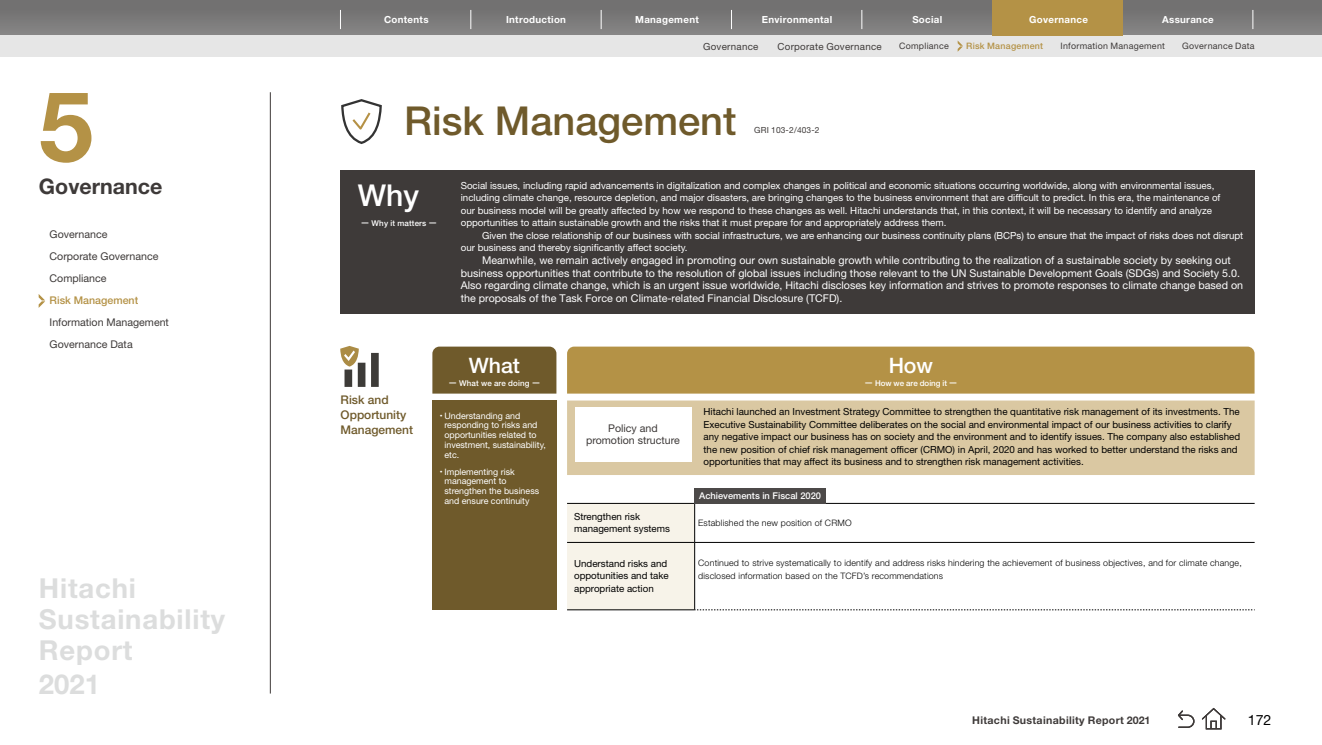
<style>
.page{position:relative;width:1322px;height:745px;background:#fff}
.page>*{position:absolute;margin:0;border:0;box-sizing:border-box;transform-origin:0 0}
.t1{font:700 97.5px "Helvetica Neue LT Std";color:#b49246}
.t2{font:500 39.88px "Helvetica Neue LT Std";color:#6f5a2b}
.t3{font:500 30.12px "Helvetica Neue LT Std";color:#fff}
.t4{font:700 27.5px/31px "Helvetica Neue LT Std";letter-spacing:.03em;color:#dcdddd}
.t5{font:700 21.38px "Helvetica Neue LT Std";color:#3e3a39}
.t6{font:500 21.25px "Helvetica Neue LT Std";letter-spacing:-.005em;color:#fff}
.t7{font:14.12px "Helvetica Neue LT Std";color:#000}
.t8{font:500 12px/15px "Helvetica Neue LT Std";color:#6f5a2b}
.t9{font:10.75px/12.4px "Helvetica Neue LT Std";color:#fff}
.t10{font:10.62px/22.1px "Helvetica Neue LT Std";color:#3e3a39}
.t11{font:700 10.62px "Helvetica Neue LT Std";letter-spacing:.03em;color:#3e3a39}
.t12{font:500 10.62px "Helvetica Neue LT Std";color:#b49246}
.t13{font:9.75px/12.4px "Helvetica Neue LT Std";color:#fff}
.t14{font:9.75px/12.4px "Helvetica Neue LT Std";color:#000}
.t15{font:700 9.75px "Helvetica Neue LT Std";letter-spacing:.03em;color:#fff}
.t16{font:9.75px "Helvetica Neue LT Std";letter-spacing:.025em;color:#3e3a39}
.t17{font:500 9.25px "Helvetica Neue LT Std";color:#fff}
.t18{font:300 8.88px/13.2px "Helvetica Neue LT Std";letter-spacing:.02em;color:#000}
.t19{font:8.88px/9.6px "Helvetica Neue LT Std";color:#fff}
.t20{font:8.88px "Helvetica Neue LT Std";letter-spacing:.03em;color:#3e3a39}
.t21{font:500 8.88px "Helvetica Neue LT Std";letter-spacing:.03em;color:#b49246}
.t22{font:8.38px "Helvetica Neue LT Std";color:#3e3a39}
.t23{font:500 8px "Helvetica Neue LT Std";letter-spacing:.02em;color:#fff}
.t24{font:500 8px "Helvetica Neue LT Std";color:#fff}
.s1{font-family:"UD Shin Go Pro"}
</style>
<div class="page">
<div style="left:344px;top:369px;width:8px;height:17px;background:#3d3b38"></div>
<div style="left:371px;top:352px;width:8px;height:34px;background:#3d3b38"></div>
<div style="left:358px;top:362px;width:7px;height:24px;background:#3d3b38"></div>
<svg style="left:340px;top:346px;width:19px;height:20px"></svg>
<svg style="left:341px;top:99px;width:41px;height:45px"></svg>
<div style="left:432px;top:400px;width:124px;height:209px;background:#6f5a2b"></div>
<div style="left:567px;top:400px;width:687px;height:74px;background:#dac8a2"></div>
<svg style="left:567px;top:503px;width:688px;height:107px"></svg>
<div style="left:340px;top:170px;width:914px;height:143px;background:#3e3a39"></div>
<div style="left:694px;top:487px;width:131px;height:16px;background:#4c4948"></div>
<div style="left:574px;top:407px;width:117px;height:54px;background:#fff"></div>
<div style="left:432px;top:346px;width:124px;height:47px;background:#6f5a2b"></div>
<div style="left:567px;top:346px;width:687px;height:47px;background:#b49246"></div>
<div style="left:0;top:0;width:1322px;height:35px;background:linear-gradient(to right,#797979,#7a7979)"></div>
<svg style="left:340px;top:10px;width:1px;height:19px"></svg>
<svg style="left:1252px;top:10px;width:1px;height:19px"></svg>
<svg style="left:601px;top:10px;width:1px;height:19px"></svg>
<svg style="left:731px;top:10px;width:1px;height:19px"></svg>
<svg style="left:861px;top:10px;width:1px;height:19px"></svg>
<svg style="left:470px;top:10px;width:1px;height:19px"></svg>
<div style="left:1205px;top:714px;width:16px;height:15px;border:1px solid #3e3a39"></div>
<hr style="left:270px;top:92px;width:1px;height:601px;background:#3e3a39">
<svg style="left:39px;top:294px;width:6px;height:14px"></svg>
<div style="left:0;top:35px;width:1322px;height:22px;background:#e6e6e6"></div>
<div style="left:992px;top:0;width:130px;height:35px;background:#b49246"></div>
<svg style="left:1178px;top:707px;width:48px;height:21px"></svg>
<svg style="left:957px;top:40px;width:6px;height:12px"></svg>
<h1 class="t1" style="left:39px;top:66px;width:56px">5</h1>
<h3 class="t5" style="left:39px;top:173px;width:125px">Governance</h3>
<p class="t10" style="left:50px;top:222px;width:110px">Governance<br>Corporate Governance<br>Compliance</p>
<p class="t12" style="left:50px;top:294px;width:90px">Risk Management</p>
<p class="t10" style="left:50px;top:311px;width:121px">Information Management<br>Governance Data</p>
<h3 class="t4" style="left:39px;top:571px;width:188px">Hitachi<br>Sustainability<br>Report</h3>
<h3 class="t4" style="left:39px;top:667px;width:63px">2021</h3>
<p class="t15" style="left:384px;top:14px;width:46px">Contents</p>
<p class="t15" style="left:506px;top:14px;width:62px">Introduction</p>
<p class="t15" style="left:635px;top:14px;width:65px">Management</p>
<p class="t15" style="left:762px;top:14px;width:72px">Environmental</p>
<p class="t15" style="left:912px;top:14px;width:31px">Social</p>
<p class="t15" style="left:1029px;top:14px;width:60px">Governance</p>
<p class="t15" style="left:1162px;top:14px;width:53px">Assurance</p>
<p class="t16" style="left:703px;top:40px;width:57px">Governance</p>
<p class="t16" style="left:777px;top:40px;width:106px">Corporate Governance</p>
<p class="t20" style="left:899px;top:41px;width:51px">Compliance</p>
<p class="t21" style="left:966px;top:41px;width:79px">Risk Management</p>
<p class="t20" style="left:1060px;top:41px;width:106px">Information Management</p>
<p class="t20" style="left:1182px;top:41px;width:74px">Governance Data</p>
<h2 class="t2" style="left:404px;top:97px;width:334px">Risk Management</h2>
<p class="t22" style="left:754px;top:125px;width:67px">GRI 103-2/403-2</p>
<h3 class="t3" style="left:358px;top:177px;width:63px">Why</h3>
<p class="t23" style="left:361px;top:218px;width:77px"><span class="s1">ー</span> Why it matters <span class="s1">ー</span></p>
<p class="t13" style="left:461px;top:179px;width:761px">Social issues, including rapid advancements in digitalization and complex changes in political and economic situations occurring worldwide, along with environmental issues, including climate change, resource depletion, and major disasters, are bringing changes to the business environment that are difficult to predict. In this era, the maintenance of our business model will be greatly affected by how we respond to these changes as well. Hitachi understands that, in this context, it will be necessary to identify and analyze opportunities to attain sustainable growth and the risks that it must prepare for and appropriately address them.</p>
<p class="t13" style="left:461px;top:229px;width:784px;text-indent:21px">Given the close relationship of our business with social infrastructure, we are enhancing our business continuity plans (BCPs) to ensure that the impact of risks does not disrupt our business and thereby significantly affect society.</p>
<p class="t9" style="left:461px;top:254px;width:784px;text-indent:21px">Meanwhile, we remain actively engaged in promoting our own sustainable growth while contributing to the realization of a sustainable society by seeking out business opportunities that contribute to the resolution of global issues including those relevant to the UN Sustainable Development Goals (SDGs) and Society 5.0.<br>Also regarding climate change, which is an urgent issue worldwide, Hitachi discloses key information and strives to promote responses to climate change based on the proposals of the Task Force on Climate-related Financial Disclosure (TCFD).</p>
<p class="t8" style="left:341px;top:392px;width:74px">Risk and<br>Opportunity<br>Management</p>
<h3 class="t6" style="left:469px;top:353px;width:52px">What</h3>
<h3 class="t6" style="left:888px;top:353px;width:46px">How</h3>
<p class="t23" style="left:449px;top:378px;width:93px"><span class="s1">ー</span> What we are doing <span class="s1">ー</span></p>
<p class="t24" style="left:865px;top:378px;width:94px"><span class="s1">ー</span> How we are doing it <span class="s1">ー</span></p>
<p class="t14" style="left:703px;top:405px;width:538px">Hitachi launched an Investment Strategy Committee to strengthen the quantitative risk management of its investments. The Executive Sustainability Committee deliberates on the social and environmental impact of our business activities to clarify any negative impact our business has on society and the environment and to identify issues. The company also established the new position of chief risk management officer (CRMO) in April, 2020 and has worked to better understand the risks and opportunities that may affect its business and to strengthen risk management activities.</p>
<p class="t19" style="left:444px;top:410px;width:103px;text-indent:-8px"><span class="s1">・</span>Understanding and responding to risks and opportunities related to investment, sustainability, etc.</p>
<p class="t19" style="left:444px;top:466px;width:96px;text-indent:-8px"><span class="s1">・</span>Implementing risk management to strengthen the business and ensure continuity</p>
<p class="t10" style="left:586px;top:422px;width:95px;line-height:11.5px;text-align:center">Policy and promotion structure</p>
<p class="t17" style="left:699px;top:489px;width:123px">Achievements in Fiscal 2020</p>
<p class="t14" style="left:574px;top:510px;width:97px">Strengthen risk management systems</p>
<p class="t18" style="left:698px;top:515px;width:155px">Established the new position of CRMO</p>
<p class="t14" style="left:574px;top:556px;width:96px">Understand risks and oppotunities and take appropriate action</p>
<p class="t18" style="left:698px;top:555px;width:545px">Continued to strive systematically to identify and address risks hindering the achievement of business objectives, and for climate change, disclosed information based on the TCFD’s recommendations</p>
<p class="t11" style="left:972px;top:713px;width:180px">Hitachi Sustainability Report 2021</p>
<h3 class="t7" style="left:1248px;top:711px;width:25px">172</h3>
</div>
